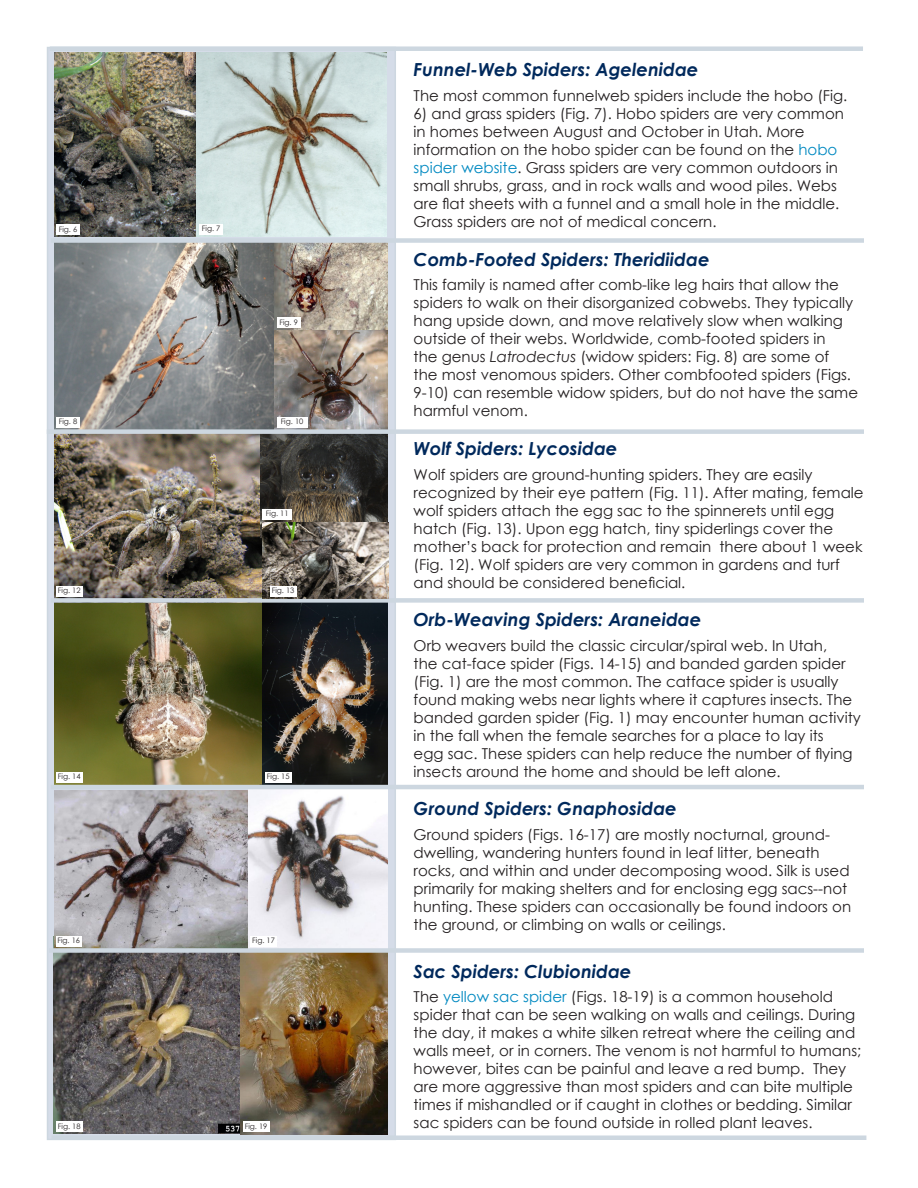
<style>
.page{position:relative;width:918px;height:1188px;background:#fff}
.page>*{position:absolute;margin:0;border:0;box-sizing:border-box;transform-origin:0 0}
.t1{font:italic 700 18px "Century Gothic";color:#00295c}
.t2{font:15px/18px "Century Gothic";color:#231f20}
.t3{font:7.5px "Century Gothic";color:#231f20}
.s1{color:#0089c1}
.s2{font-style:italic}
</style>
<div class="page">
<div style="left:47px;top:47px;width:349px;height:1093px;background:#d5dce8"></div>
<img style="left:54px;top:52px;width:333px;height:185px">
<img style="left:54px;top:603px;width:334px;height:182px">
<img style="left:54px;top:953px;width:187px;height:181px">
<img style="left:54px;top:243px;width:334px;height:186px">
<img style="left:54px;top:434px;width:208px;height:164px">
<img style="left:260px;top:434px;width:128px;height:104px">
<img style="left:54px;top:791px;width:194px;height:157px">
<img style="left:248px;top:789px;width:140px;height:159px">
<img style="left:241px;top:953px;width:147px;height:181px">
<div style="left:51px;top:238px;width:813px;height:5px;background:#cdd7e0"></div>
<div style="left:47px;top:429px;width:817px;height:5px;background:#cdd7e0"></div>
<div style="left:51px;top:598px;width:813px;height:5px;background:#cdd7e0"></div>
<hr style="left:51px;top:785px;width:813px;height:4px;background:#cdd7e0">
<div style="left:49px;top:948px;width:815px;height:5px;background:#cdd7e0"></div>
<div style="left:50px;top:46px;width:813px;height:5px;background:#cdd7e0"></div>
<hr style="left:52px;top:1136px;width:814px;height:4px;background:#cdd7e0">
<div style="left:56px;top:225px;width:24px;height:10px;background:#fff"></div>
<div style="left:56px;top:417px;width:24px;height:10px;background:#fff"></div>
<div style="left:199px;top:224px;width:24px;height:10px;background:#fff"></div>
<div style="left:277px;top:318px;width:24px;height:10px;background:#fff"></div>
<div style="left:277px;top:417px;width:30px;height:10px;background:#fff"></div>
<div style="left:56px;top:586px;width:26px;height:10px;background:#fff"></div>
<div style="left:265px;top:772px;width:26px;height:10px;background:#fff"></div>
<div style="left:56px;top:772px;width:26px;height:10px;background:#fff"></div>
<div style="left:56px;top:936px;width:25px;height:11px;background:#fff"></div>
<div style="left:251px;top:936px;width:26px;height:11px;background:#fff"></div>
<div style="left:56px;top:1122px;width:26px;height:10px;background:#fff"></div>
<div style="left:243px;top:1122px;width:26px;height:10px;background:#fff"></div>
<img style="left:262px;top:522px;width:127px;height:76px">
<div style="left:262px;top:509px;width:30px;height:11px;background:#fff"></div>
<div style="left:270px;top:586px;width:26px;height:10px;background:#fff"></div>
<p class="t3" style="left:59px;top:224px;width:20px">Fig. 6</p>
<p class="t3" style="left:202px;top:223px;width:20px">Fig. 7</p>
<p class="t3" style="left:279px;top:317px;width:20px">Fig. 9</p>
<p class="t3" style="left:59px;top:416px;width:20px">Fig. 8</p>
<p class="t3" style="left:281px;top:416px;width:24px">Fig. 10</p>
<p class="t3" style="left:266px;top:508px;width:24px">Fig. 11</p>
<p class="t3" style="left:58px;top:585px;width:24px">Fig. 12</p>
<p class="t3" style="left:272px;top:585px;width:24px">Fig. 13</p>
<p class="t3" style="left:58px;top:771px;width:24px">Fig. 14</p>
<p class="t3" style="left:267px;top:771px;width:24px">Fig. 15</p>
<p class="t3" style="left:57px;top:935px;width:24px">Fig. 16</p>
<p class="t3" style="left:252px;top:935px;width:24px">Fig. 17</p>
<p class="t3" style="left:58px;top:1121px;width:24px">Fig. 18</p>
<p class="t3" style="left:245px;top:1121px;width:24px">Fig. 19</p>
<p class="t1" style="left:414px;top:56px;width:286px">Funnel-Web Spiders: Agelenidae</p>
<p class="t2" style="left:414px;top:86px;width:435px">The most common funnelweb spiders include the hobo (Fig.</p>
<p class="t2" style="left:414px;top:104px;width:432px">6) and grass spiders (Fig. 7). Hobo spiders are very common in homes between August and October in Utah. More information on the hobo spider can be found on the <span class="s1">hobo spider website</span>. Grass spiders are very common outdoors in small shrubs, grass, and in rock walls and wood piles. Webs are flat sheets with a funnel and a small hole in the middle.<br>Grass spiders are not of medical concern.</p>
<p class="t1" style="left:414px;top:245px;width:297px">Comb-Footed Spiders: Theridiidae</p>
<p class="t2" style="left:414px;top:276px;width:446px">This family is named after comb-like leg hairs that allow the spiders to walk on their disorganized cobwebs. They typically hang upside down, and move relatively slow when walking outside of their webs. Worldwide, comb-footed spiders in<br>the genus <span class="s2">Latrodectus</span> (widow spiders: Fig. 8) are some of<br>the most venomous spiders. Other combfooted spiders (Figs.<br>9-10) can resemble widow spiders, but do not have the same harmful venom.</p>
<p class="t1" style="left:414px;top:435px;width:205px">Wolf Spiders: Lycosidae</p>
<p class="t2" style="left:414px;top:465px;width:452px">Wolf spiders are ground-hunting spiders. They are easily recognized by their eye pattern (Fig. 11). After mating, female wolf spiders attach the egg sac to the spinnerets until egg hatch (Fig. 13). Upon egg hatch, tiny spiderlings cover the mother’s back for protection and remain there about 1 week (Fig. 12). Wolf spiders are very common in gardens and turf and should be considered beneficial.</p>
<p class="t1" style="left:414px;top:606px;width:289px">Orb-Weaving Spiders: Araneidae</p>
<p class="t2" style="left:414px;top:636px;width:449px">Orb weavers build the classic circular/spiral web. In Utah,<br>the cat-face spider (Figs. 14-15) and banded garden spider (Fig. 1) are the most common. The catface spider is usually found making webs near lights where it captures insects. The banded garden spider (Fig. 1) may encounter human activity in the fall when the female searches for a place to lay its<br>egg sac. These spiders can help reduce the number of flying insects around the home and should be left alone.</p>
<p class="t1" style="left:414px;top:795px;width:265px">Ground Spiders: Gnaphosidae</p>
<p class="t2" style="left:414px;top:825px;width:439px">Ground spiders (Figs. 16-17) are mostly nocturnal, ground&shy;dwelling, wandering hunters found in leaf litter, beneath rocks, and within and under decomposing wood. Silk is used primarily for making shelters and for enclosing egg sacs--not hunting. These spiders can occasionally be found indoors on the ground, or climbing on walls or ceilings.</p>
<p class="t1" style="left:414px;top:957px;width:219px">Sac Spiders: Clubionidae</p>
<p class="t2" style="left:414px;top:988px;width:449px">The <span class="s1">yellow sac spider</span> (Figs. 18-19) is a common household spider that can be seen walking on walls and ceilings. During the day, it makes a white silken retreat where the ceiling and walls meet, or in corners. The venom is not harmful to humans; however, bites can be painful and leave a red bump. They are more aggressive than most spiders and can bite multiple times if mishandled or if caught in clothes or bedding. Similar sac spiders can be found outside in rolled plant leaves.</p>
</div>
